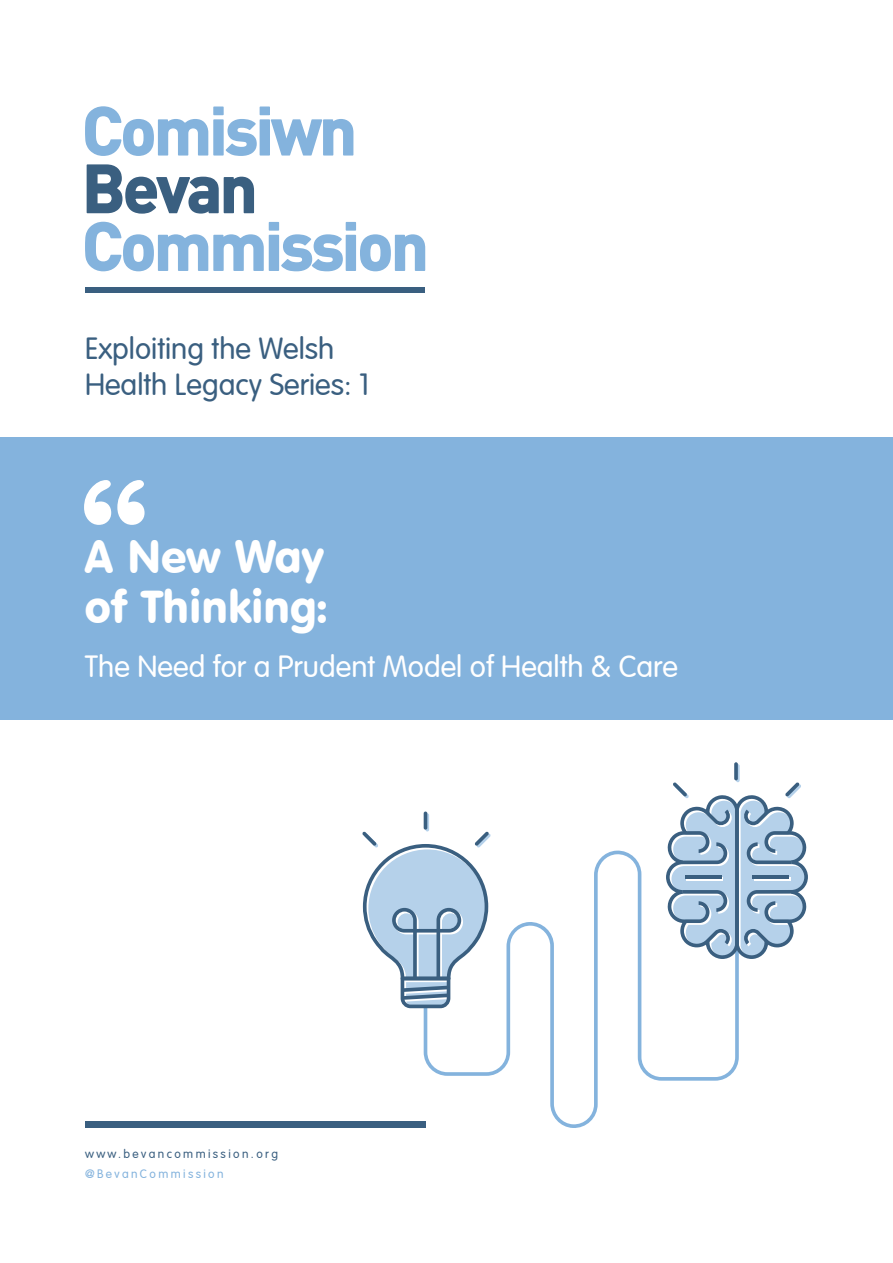
<style>
.page{position:relative;width:893px;height:1263px;background:#fff}
.page>*{position:absolute;margin:0;border:0;box-sizing:border-box;transform-origin:0 0}
.t1{font:150px "VAG Rounded BT";color:#fff}
.t2{font:45px/49.5px "VAG Rounded BT";color:#fff}
.t3{font:300 30px/36px "VAG Rounded";color:#3a5f80}
.t4{font:300 30px "VAG Rounded";color:#fff}
.t5{font:300 12px "VAG Rounded";letter-spacing:.2em;color:#3a5f80}
.t6{font:300 12px "VAG Rounded";letter-spacing:.2em;color:#84b3dd}
</style>
<div class="page">
<div style="left:85px;top:1121px;width:340px;height:7px;background:#3a5f80"></div>
<div style="left:0;top:438px;width:893px;height:282px;background:#84b3dd"></div>
<svg style="left:85px;top:106px;width:268px;height:50px"></svg>
<svg style="left:87px;top:164px;width:167px;height:50px"></svg>
<svg style="left:85px;top:222px;width:340px;height:49px"></svg>
<div style="left:85px;top:287px;width:340px;height:6px;background:#3a5f80"></div>
<svg style="left:424px;top:850px;width:315px;height:278px"></svg>
<svg style="left:425px;top:813px;width:4px;height:18px"></svg>
<hr style="left:424px;top:811px;width:3px;height:19px;background:#3a5f80;border-radius:2px">
<svg style="left:362px;top:831px;width:129px;height:177px"></svg>
<svg style="left:736px;top:764px;width:4px;height:18px"></svg>
<svg style="left:666px;top:782px;width:142px;height:177px"></svg>
<svg style="left:734px;top:762px;width:4px;height:18px"></svg>
<hr style="left:752px;top:875px;width:37px;height:4px;background:#3a5f80">
<p class="t3" style="left:85px;top:332px;width:286px">Exploiting the Welsh<br>Health Legacy Series: 1</p>
<h1 class="t1" style="left:80px;top:475px;width:69px">“</h1>
<h2 class="t2" style="left:85px;top:536px;width:244px">A New Way of Thinking:</h2>
<p class="t4" style="left:85px;top:654px;width:595px">The Need for a Prudent Model of Health &amp; Care</p>
<p class="t5" style="left:85px;top:1149px;width:194px">www.bevancommission.org</p>
<p class="t6" style="left:85px;top:1169px;width:140px">@BevanCommission</p>
</div>
